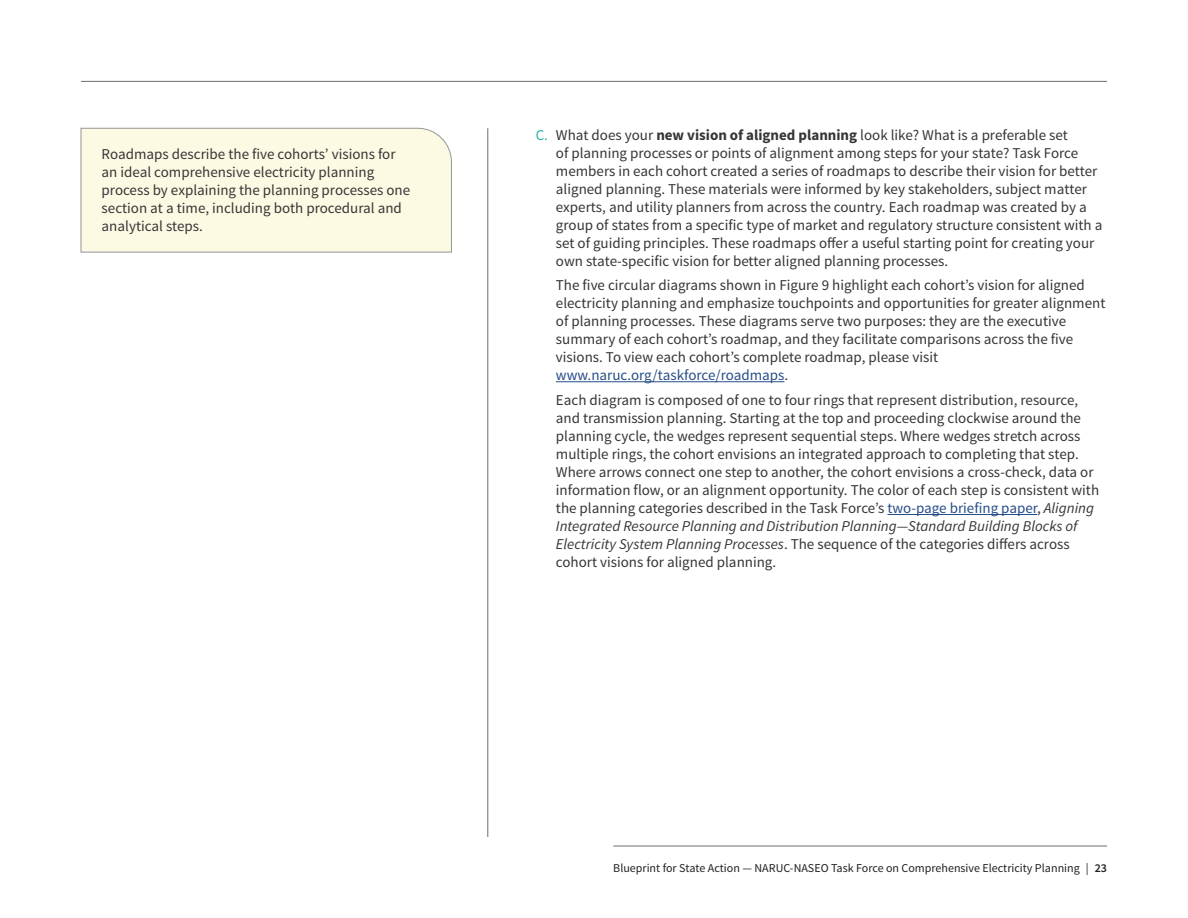
<style>
.page{position:relative;width:1188px;height:918px;background:#fff}
.page>*{position:absolute;margin:0;border:0;box-sizing:border-box;transform-origin:0 0}
.letters-paragraph{font:15px/18px "Source Sans Pro";color:#363536}
.body{font:15px/18px "Source Sans Pro";color:#363536}
.t1{font:12px "Source Sans Pro";color:#231f20}
.s1{color:#29b3ae}
.s2{font-weight:700}
.s3{color:#254d89}
.s4{font-style:italic}
.s5{font-weight:600}
</style>
<div class="page">
<hr style="left:487px;top:128px;width:1px;height:709px;background:#6c6d70">
<hr style="left:81px;top:81px;width:1026px;height:1px;background:#6c6d70">
<hr style="left:613px;top:846px;width:494px;height:1px;background:#6c6d70">
<hr style="left:556px;top:381px;width:228px;height:1px;background:#254d89">
<hr style="left:887px;top:514px;width:150px;height:1px;background:#254d89">
<div style="left:80px;top:128px;width:372px;height:125px;background:#fdfae4"></div>
<p class="body" style="left:102px;top:145px;width:310px">Roadmaps describe the five cohorts’ visions for an ideal comprehensive electricity planning process by explaining the planning processes one section at a time, including both procedural and analytical steps.</p>
<p class="letters-paragraph" style="left:556px;top:126px;width:548px;text-indent:-20px"><span class="s1">C.</span> What does your <span class="s2">new vision of aligned planning</span> look like? What is a preferable set<br>of planning processes or points of alignment among steps for your state? Task Force members in each cohort created a series of roadmaps to describe their vision for better aligned planning. These materials were informed by key stakeholders, subject matter experts, and utility planners from across the country. Each roadmap was created by a group of states from a specific type of market and regulatory structure consistent with a set of guiding principles. These roadmaps offer a useful starting point for creating your own state-specific vision for better aligned planning processes.</p>
<p class="letters-paragraph" style="left:556px;top:277px;width:551px">The five circular diagrams shown in Figure 9 highlight each cohort’s vision for aligned electricity planning and emphasize touchpoints and opportunities for greater alignment of planning processes. These diagrams serve two purposes: they are the executive summary of each cohort’s roadmap, and they facilitate comparisons across the five visions. To view each cohort’s complete roadmap, please visit <span class="s3">www.naruc.org/taskforce/roadmaps</span>.</p>
<p class="letters-paragraph" style="left:556px;top:391px;width:545px">Each diagram is composed of one to four rings that represent distribution, resource, and transmission planning. Starting at the top and proceeding clockwise around the planning cycle, the wedges represent sequential steps. Where wedges stretch across multiple rings, the cohort envisions an integrated approach to completing that step.<br>Where arrows connect one step to another, the cohort envisions a cross-check, data or information flow, or an alignment opportunity. The color of each step is consistent with the planning categories described in the Task Force’s <span class="s3">two-page briefing paper</span>, <span class="s4">Aligning Integrated Resource Planning and Distribution Planning—Standard Building Blocks of Electricity System Planning Processes</span>. The sequence of the categories differs across cohort visions for aligned planning.</p>
<p class="t1" style="left:613px;top:861px;width:495px">Blueprint for State Action — NARUC-NASEO Task Force on Comprehensive Electricity Planning | <span class="s5">23</span></p>
</div>
